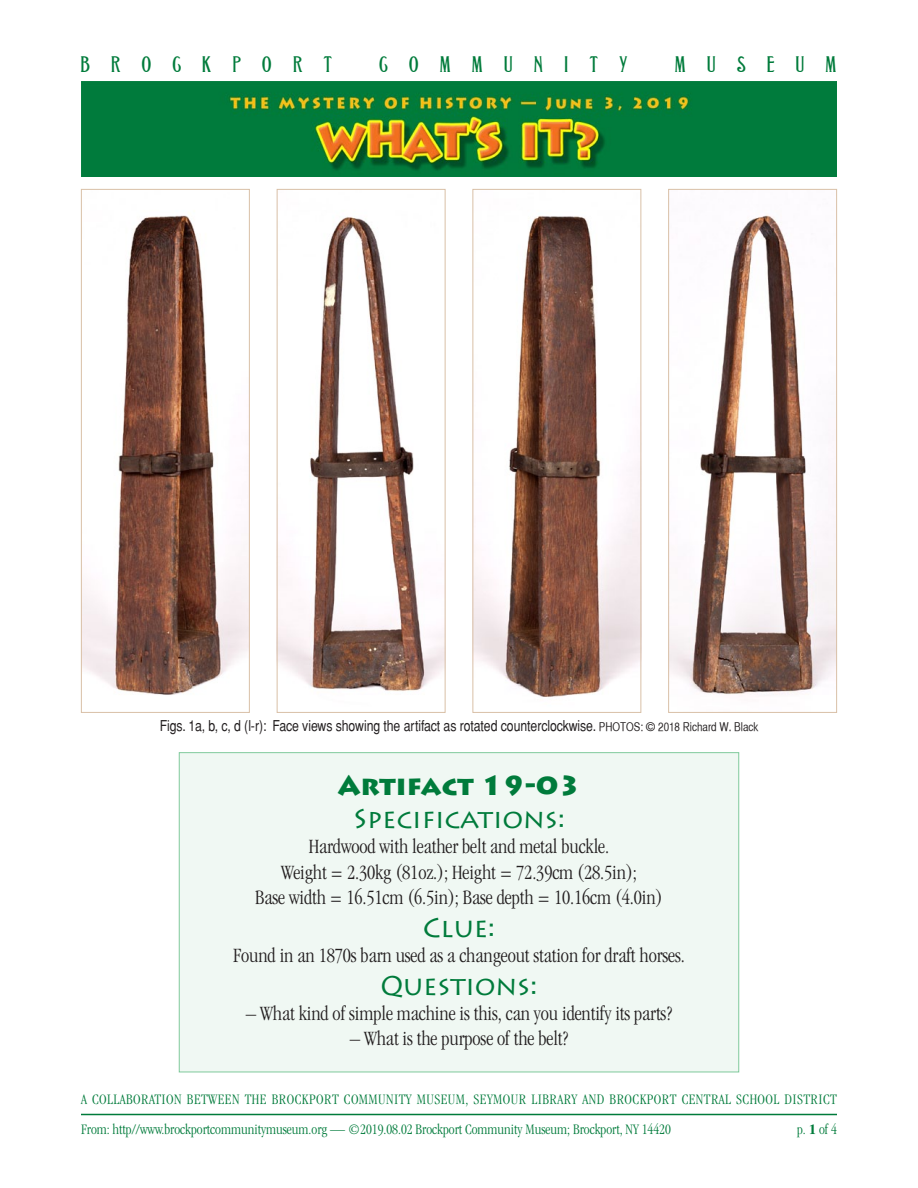
<style>
.page{position:relative;width:918px;height:1188px;background:#fff}
.page>*{position:absolute;margin:0;border:0;box-sizing:border-box;transform-origin:0 0}
.t1{font:27px "Lithos Pro";color:#007b3b}
.t2{font:900 27px "Lithos Pro";color:#007b3b}
.t3{font:24px "Grant Antique Normal";letter-spacing:.86em;color:#007b3b}
.t4{font:300 condensed 21px "Garamond";letter-spacing:-.005em;color:#231f20}
.t5{font:300 condensed 15px "Garamond";letter-spacing:.03em;color:#007b3b}
.t6{font:condensed 15px "Helvetica";letter-spacing:-.005em;color:#231f20}
.t7{font:300 condensed 15px "Garamond";color:#007b3b}
.s1{font-family:"Helvetica CY Plain";font-stretch:normal;font-size:12px}
.s2{font-weight:700}
</style>
<div class="page">
<hr style="left:81px;top:1114px;width:756px;height:1px;background:#007b3b">
<img style="left:81px;top:82px;width:756px;height:95px">
<div style="left:179px;top:752px;width:560px;height:320px;background:#f0f8f3;border:1px solid #80ca9c"></div>
<img style="left:83px;top:215px;width:165px;height:480px">
<div style="left:81px;top:189px;width:169px;height:524px;border:1px solid #d9c0a7"></div>
<img style="left:279px;top:216px;width:165px;height:475px">
<div style="left:277px;top:189px;width:169px;height:524px;border:1px solid #d9c0a7"></div>
<img style="left:474px;top:216px;width:165px;height:481px">
<div style="left:472px;top:189px;width:169px;height:524px;border:1px solid #d9c0a7"></div>
<img style="left:670px;top:215px;width:165px;height:480px">
<div style="left:668px;top:189px;width:169px;height:524px;border:1px solid #d9c0a7"></div>
<p class="t3" style="left:81px;top:52px;width:253px">BROCKPORT</p>
<p class="t3" style="left:379px;top:52px;width:250px">COMMUNITY</p>
<p class="t3" style="left:675px;top:52px;width:163px">MUSEUM</p>
<p class="t6" style="left:160px;top:716px;width:600px">Figs. 1a, b, c, d (l-r): Face views showing the artifact as rotated counterclockwise. <span class="s1">PHOTOS: © 2018 Richard W. Black</span></p>
<p class="t2" style="left:338px;top:769px;width:244px">Artifact 19-03</p>
<p class="t1" style="left:353px;top:803px;width:213px">SPECIFICATIONS:</p>
<p class="t4" style="left:309px;top:835px;width:302px">Hardwood with leather belt and metal buckle.</p>
<p class="t4" style="left:281px;top:861px;width:357px">Weight = 2.30kg (81oz.); Height = 72.39cm (28.5in);</p>
<p class="t4" style="left:255px;top:886px;width:409px">Base width = 16.51cm (6.5in); Base depth = 10.16cm (4.0in)</p>
<p class="t1" style="left:423px;top:912px;width:74px">CLUE:</p>
<p class="t4" style="left:233px;top:944px;width:453px">Found in an 1870s barn used as a changeout station for draft horses.</p>
<p class="t1" style="left:381px;top:970px;width:158px">QUESTIONS:</p>
<p class="t4" style="left:246px;top:1002px;width:428px">– What kind of simple machine is this, can you identify its parts?</p>
<p class="t4" style="left:350px;top:1027px;width:220px">– What is the purpose of the belt?</p>
<p class="t5" style="left:81px;top:1091px;width:757px">A COLLABORATION BETWEEN THE BROCKPORT COMMUNITY MUSEUM, SEYMOUR LIBRARY AND BROCKPORT CENTRAL SCHOOL DISTRICT</p>
<p class="t7" style="left:81px;top:1121px;width:591px">From: http//www.brockportcommunitymuseum.org — ©2019.08.02 Brockport Community Museum; Brockport, NY 14420</p>
<p class="t5" style="left:797px;top:1121px;width:41px">p. <span class="s2">1</span> of 4</p>
</div>
